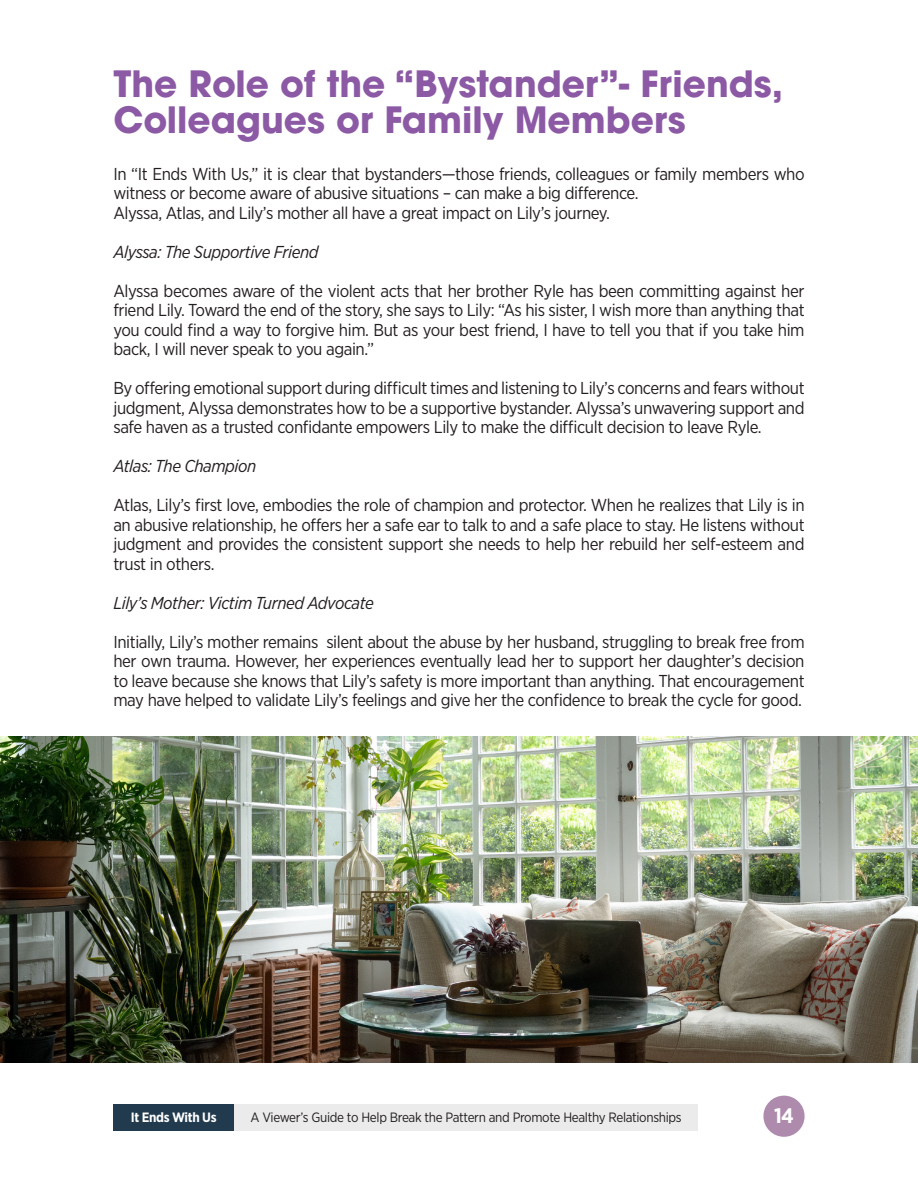
<style>
.page{position:relative;width:918px;height:1188px;background:#fff}
.page>*{position:absolute;margin:0;border:0;box-sizing:border-box;transform-origin:0 0}
.t1{font:700 36px/36px "ITC Avant Garde Pro";color:#8c59a5}
.t2{font:700 21px "Gotham Narrow";color:#fff}
.t3{font:17.25px/19.5px "Gotham Narrow";letter-spacing:-.025em;color:#231f20;text-align:justify}
.t4{font:italic 17.25px "Gotham Narrow";letter-spacing:-.025em;color:#231f20}
.t5{font:13.5px "Gotham Narrow";letter-spacing:-.025em;color:#231f20}
.t6{font:700 13.5px "Gotham Narrow";letter-spacing:-.025em;color:#fff}
</style>
<div class="page">
<div style="left:763px;top:1096px;width:42px;height:41px;background:#ae8bad;border-radius:50%"></div>
<div style="left:234px;top:1104px;width:464px;height:27px;background:#ebebeb"></div>
<div style="left:113px;top:1104px;width:121px;height:27px;background:#223a4d"></div>
<img style="left:0;top:737px;width:918px;height:326px">
<p class="t1" style="left:113px;top:66px;width:671px">The Role of the “Bystander”- Friends,<br>Colleagues or Family Members</p>
<p class="t3" style="left:113px;top:164px;width:693px">In “It Ends With Us,” it is clear that bystanders—those friends, colleagues or family members who witness or become aware of abusive situations – can make a big difference.</p>
<p class="t3" style="left:113px;top:203px;width:498px">Alyssa, Atlas, and Lily’s mother all have a great impact on Lily’s journey.</p>
<p class="t4" style="left:113px;top:241px;width:207px">Alyssa: The Supportive Friend</p>
<p class="t3" style="left:113px;top:281px;width:693px">Alyssa becomes aware of the violent acts that her brother Ryle has been committing against her friend Lily. Toward the end of the story, she says to Lily: “As his sister, I wish more than anything that you could find a way to forgive him. But as your best friend, I have to tell you that if you take him back, I will never speak to you again.”</p>
<p class="t3" style="left:113px;top:378px;width:693px">By offering emotional support during difficult times and listening to Lily’s concerns and fears without judgment, Alyssa demonstrates how to be a supportive bystander. Alyssa’s unwavering support and safe haven as a trusted confidante empowers Lily to make the difficult decision to leave Ryle.</p>
<p class="t4" style="left:113px;top:456px;width:145px">Atlas: The Champion</p>
<p class="t3" style="left:113px;top:495px;width:693px">Atlas, Lily’s first love, embodies the role of champion and protector. When he realizes that Lily is in an abusive relationship, he offers her a safe ear to talk to and a safe place to stay. He listens without judgment and provides the consistent support she needs to help her rebuild her self-esteem and trust in others.</p>
<p class="t4" style="left:113px;top:592px;width:262px">Lily’s Mother: Victim Turned Advocate</p>
<p class="t3" style="left:113px;top:632px;width:693px">Initially, Lily’s mother remains silent about the abuse by her husband, struggling to break free from her own trauma. However, her experiences eventually lead her to support her daughter’s decision to leave because she knows that Lily’s safety is more important than anything. That encouragement may have helped to validate Lily’s feelings and give her the confidence to break the cycle for good.</p>
<p class="t6" style="left:131px;top:1109px;width:87px">It Ends With Us</p>
<p class="t5" style="left:251px;top:1109px;width:433px">A Viewer’s Guide to Help Break the Pattern and Promote Healthy Relationships</p>
<p class="t2" style="left:774px;top:1102px;width:21px">14</p>
</div>
